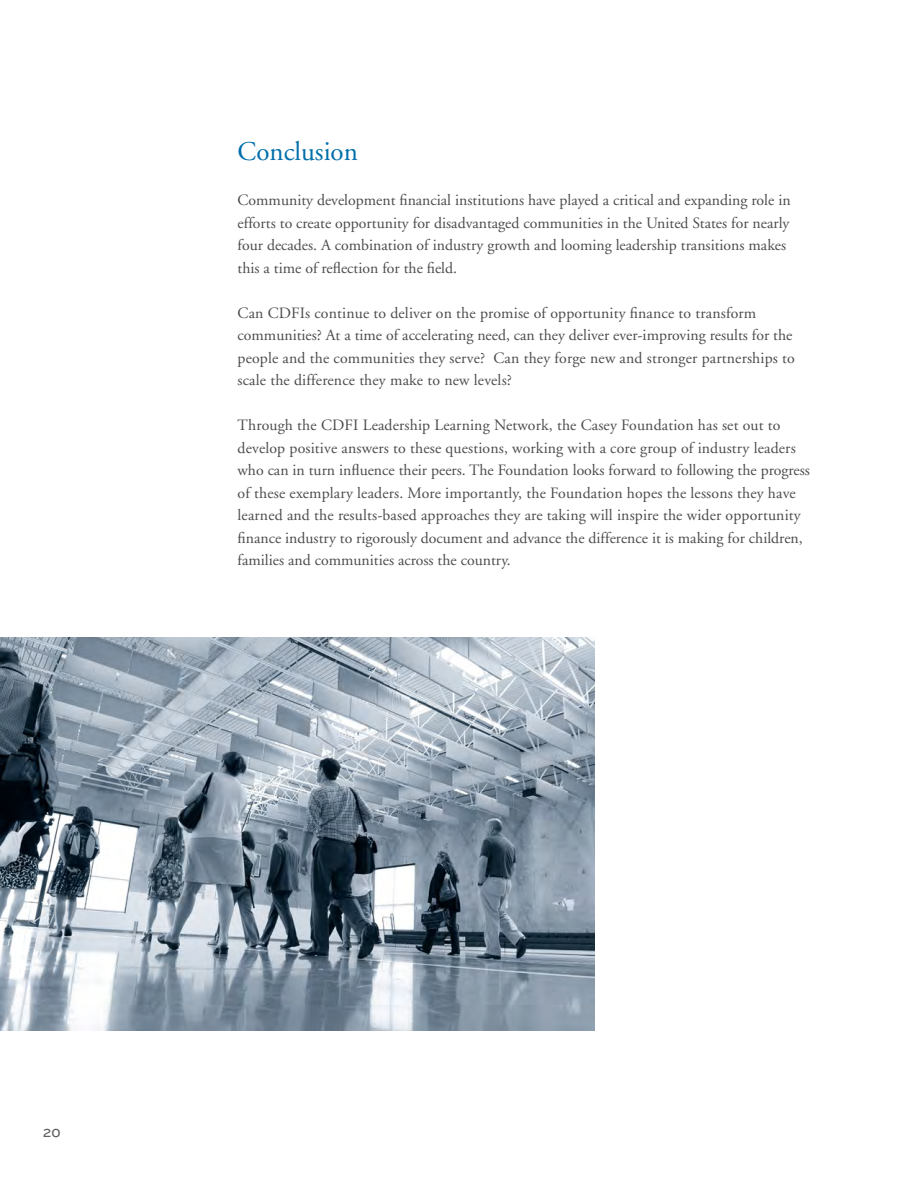
<style>
.page{position:relative;width:918px;height:1188px;background:#fff}
.page>*{position:absolute;margin:0;border:0;box-sizing:border-box;transform-origin:0 0}
.t1{font:27px "Adobe Garamond";color:#006fab}
.t2{font:15.75px/22.5px "Adobe Garamond";color:#4b4c4d}
.t3{font:12px "Knockout 33 Junior Heviwt";color:#5f5f62}
</style>
<div class="page">
<img style="left:0;top:637px;width:594px;height:394px">
<p class="t1" style="left:238px;top:137px;width:122px">Conclusion</p>
<p class="t2" style="left:238px;top:189px;width:555px">Community development financial institutions have played a critical and expanding role in efforts to create opportunity for disadvantaged communities in the United States for nearly four decades. A combination of industry growth and looming leadership transitions makes this a time of reflection for the field.</p>
<p class="t2" style="left:238px;top:302px;width:559px">Can CDFIs continue to deliver on the promise of opportunity finance to transform communities? At a time of accelerating need, can they deliver ever-improving results for the people and the communities they serve? Can they forge new and stronger partnerships to scale the difference they make to new levels?</p>
<p class="t2" style="left:238px;top:414px;width:574px">Through the CDFI Leadership Learning Network, the Casey Foundation has set out to develop positive answers to these questions, working with a core group of industry leaders who can in turn influence their peers. The Foundation looks forward to following the progress of these exemplary leaders. More importantly, the Foundation hopes the lessons they have learned and the results-based approaches they are taking will inspire the wider opportunity finance industry to rigorously document and advance the difference it is making for children, families and communities across the country.</p>
<p class="t3" style="left:43px;top:1125px;width:19px">20</p>
</div>
